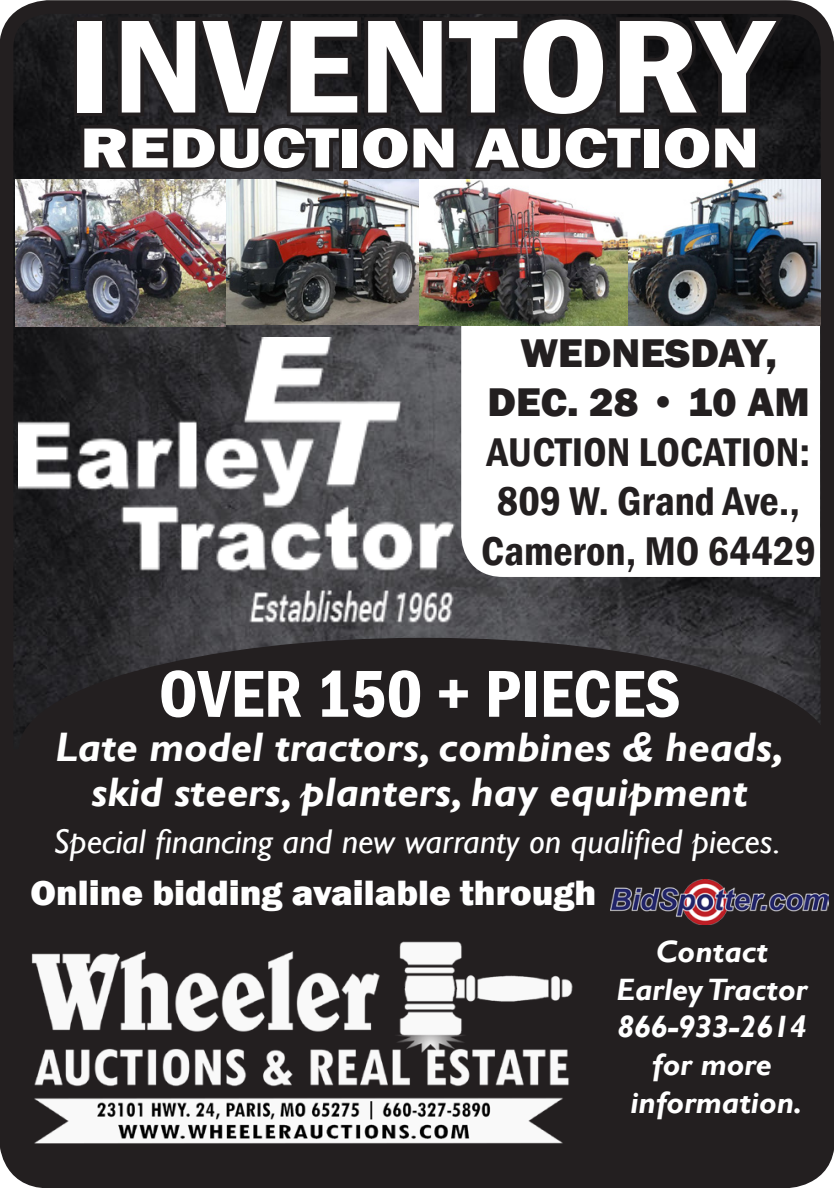
<style>
.page{position:relative;width:834px;height:1188px;background:#fff}
.page>*{position:absolute;margin:0;border:0;box-sizing:border-box;transform-origin:0 0}
.t1{font:600 condensed 137.4px "Franklin Gothic";color:#fff;scale:1.2 1}
.t2{font:600 condensed 68.7px "Franklin Gothic";color:#fff}
.t3{font:800 58.5px "Franklin Gothic";color:#fff;scale:1.2 1}
.t4{font:600 condensed 41.1px/49.5px "Franklin Gothic";color:#231f20;text-align:center}
.t5{font:italic 700 41.1px/44.7px "Gill Sans";color:#fff;text-align:center}
.t6{font:800 36.3px "Franklin Gothic";color:#fff}
.t7{font:italic 34.2px "Gill Sans";color:#fff}
.t8{font:italic 700 30.9px/37.8px "Gill Sans";color:#fff;text-align:center}
.s1{font-weight:800;font-stretch:normal}
</style>
<div class="page">
<img style="left:15px;top:15px;width:804px;height:734px">
<div style="left:0;top:0;width:834px;height:1188px;border:14px solid #231f20;border-radius:42px"></div>
<img style="left:19px;top:337px;width:436px;height:288px">
<div style="left:74px;top:17px;width:32px;height:99px;border:8px solid #231f20"></div>
<svg style="left:77px;top:12px;width:712px;height:167px;background:#211f21"></svg>
<div style="left:19px;top:638px;width:811px;height:222px;background:#231f20;border-radius:50%"></div>
<div style="left:0;top:749px;width:834px;height:431px;background:#231f20"></div>
<img style="left:19px;top:932px;width:581px;height:223px">
<img style="left:610px;top:880px;width:218px;height:45px">
<svg style="left:461px;top:326px;width:359px;height:251px"></svg>
<img style="left:16px;top:179px;width:804px;height:147px">
<p class="t1" style="left:68px;top:-25px;width:588px">INVENTORY</p>
<p class="t3" style="left:80px;top:110px;width:567px">REDUCTION AUCTION</p>
<p class="t4" style="left:481px;top:328px;width:336px"><span class="s1">WEDNESDAY,<br>DEC. 28 • 10 AM<br></span>AUCTION LOCATION:<br>809 W. Grand Ave.,<br>Cameron, MO 64429</p>
<p class="t2" style="left:159px;top:648px;width:523px">OVER 150 + PIECES</p>
<p class="t5" style="left:55px;top:726px;width:730px">Late model tractors, combines &amp; heads, skid steers, planters, hay equipment</p>
<p class="t7" style="left:54px;top:822px;width:728px">Special financing and new warranty on qualified pieces.</p>
<p class="t6" style="left:31px;top:870px;width:567px">Online bidding available through</p>
<p class="t8" style="left:616px;top:933px;width:192px">Contact<br>Earley Tractor<br>866-933-2614 for more information.</p>
</div>
